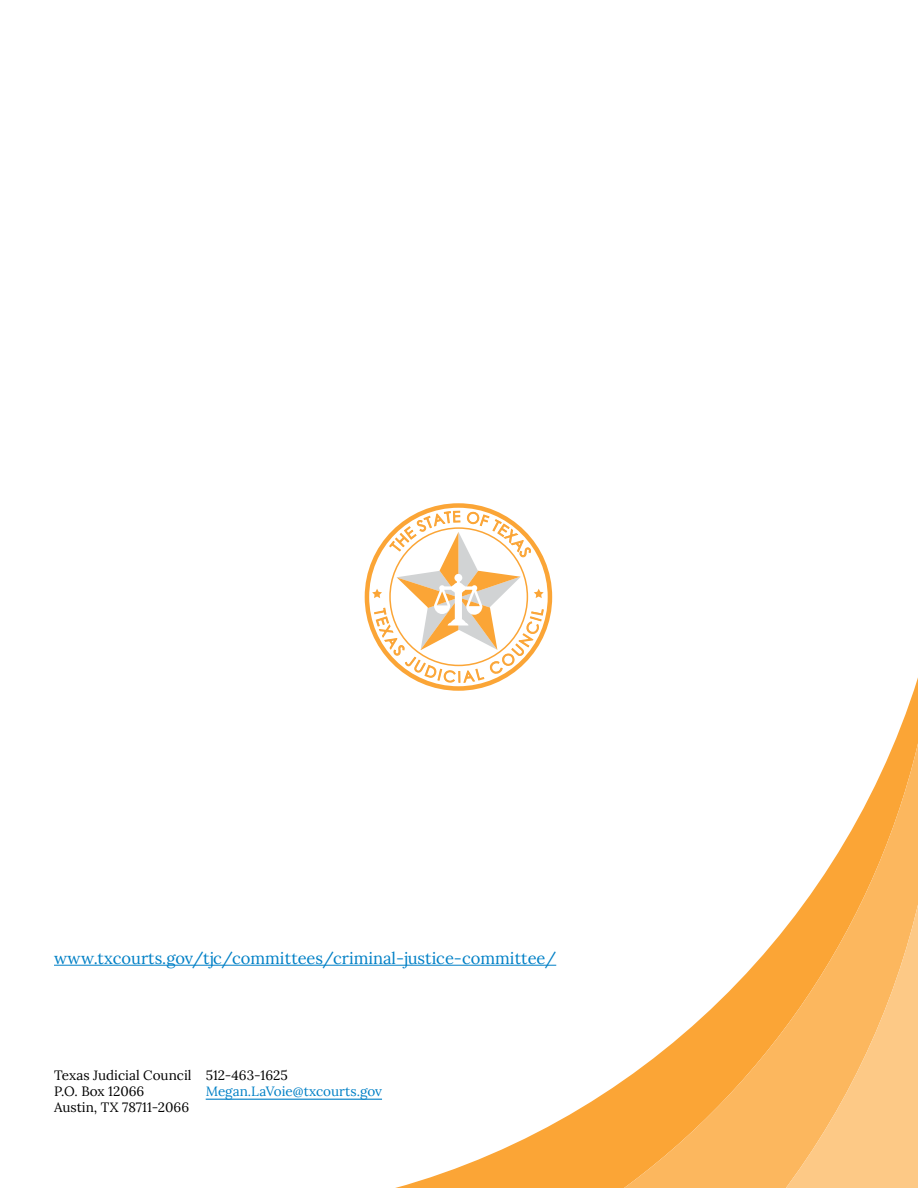
<style>
.page{position:relative;width:918px;height:1188px;background:#fff}
.page>*{position:absolute;margin:0;border:0;box-sizing:border-box;transform-origin:0 0}
.t1{font:16.5px "Lora";color:#0080c6}
.t2{font:13.5px "Lora";color:#000}
.t3{font:13.5px "Lora";color:#0080c6}
</style>
<div class="page">
<svg style="left:369px;top:677px;width:549px;height:511px"></svg>
<svg style="left:615px;top:708px;width:303px;height:480px"></svg>
<svg style="left:781px;top:870px;width:137px;height:318px;background:#fcbd6b"></svg>
<div style="left:365px;top:503px;width:187px;height:188px;border:4px solid #fba536;border-radius:50%"></div>
<hr style="left:206px;top:1099px;width:176px;height:1px;background:#0080c6">
<hr style="left:54px;top:965px;width:502px;height:1px;background:#0080c6">
<svg style="left:372px;top:511px;width:172px;height:172px"></svg>
<p class="t1" style="left:54px;top:946px;width:504px">www.txcourts.gov/tjc/committees/criminal-justice-committee/</p>
<p class="t2" style="left:54px;top:1065px;width:139px">Texas Judicial Council</p>
<p class="t2" style="left:54px;top:1081px;width:92px">P.O. Box 12066</p>
<p class="t2" style="left:54px;top:1097px;width:137px">Austin, TX 78711-2066</p>
<p class="t2" style="left:206px;top:1065px;width:84px">512-463-1625</p>
<p class="t3" style="left:206px;top:1081px;width:178px">Megan.LaVoie@txcourts.gov</p>
</div>
